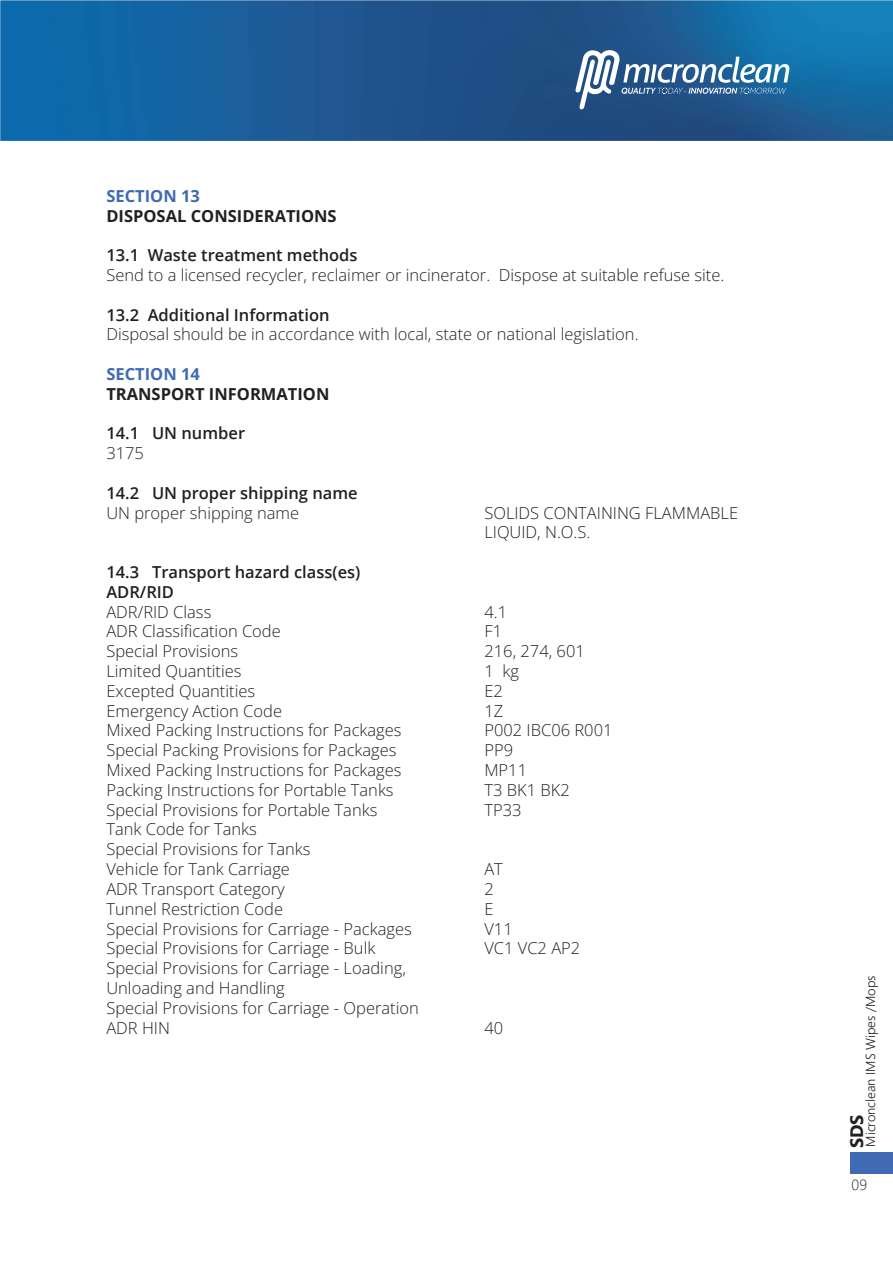
<style>
.page{position:relative;width:893px;height:1263px;background:#fff}
.page>*{position:absolute;margin:0;border:0;box-sizing:border-box;transform-origin:0 0}
.t1{font:700 18px "Segoe UI";color:#231f20}
.t2{font:300 16.5px/19.8px "Open Sans";color:#231f20}
.t3{font:600 16.5px/19.8px "Open Sans";color:#231f20}
.t4{font:700 16.5px "Open Sans";color:#231f20}
.t5{font:700 16.5px "Open Sans";color:#406ab4}
.t6{font:300 15px "Segoe UI";color:#231f20}
.t7{font:300 13.05px "Segoe UI";color:#231f20}
</style>
<div class="page">
<img style="left:0;top:0;width:893px;height:141px">
<svg style="left:575px;top:50px;width:214px;height:59px"></svg>
<div style="left:850px;top:1152px;width:43px;height:22px;background:#406ab4"></div>
<p class="t5" style="left:106px;top:184px;width:95px">SECTION 13</p>
<p class="t4" style="left:106px;top:204px;width:232px">DISPOSAL CONSIDERATIONS</p>
<p class="t3" style="left:106px;top:245px;width:253px">13.1 Waste treatment methods</p>
<p class="t2" style="left:106px;top:265px;width:619px">Send to a licensed recycler, reclaimer or incinerator. Dispose at suitable refuse site.</p>
<p class="t3" style="left:106px;top:304px;width:225px">13.2 Additional Information</p>
<p class="t2" style="left:106px;top:324px;width:534px">Disposal should be in accordance with local, state or national legislation.</p>
<p class="t5" style="left:106px;top:362px;width:95px">SECTION 14</p>
<p class="t4" style="left:106px;top:382px;width:225px">TRANSPORT INFORMATION</p>
<p class="t3" style="left:106px;top:423px;width:140px">14.1 UN number</p>
<p class="t2" style="left:106px;top:443px;width:39px">3175</p>
<p class="t3" style="left:106px;top:483px;width:253px">14.2 UN proper shipping name</p>
<p class="t2" style="left:106px;top:502px;width:194px">UN proper shipping name</p>
<p class="t2" style="left:484px;top:502px;width:255px">SOLIDS CONTAINING FLAMMABLE<br>LIQUID, N.O.S.</p>
<p class="t3" style="left:106px;top:562px;width:256px">14.3 Transport hazard class(es)<br>ADR/RID</p>
<p class="t2" style="left:106px;top:601px;width:106px">ADR/RID Class</p>
<p class="t2" style="left:484px;top:601px;width:24px">4.1</p>
<p class="t2" style="left:106px;top:621px;width:176px">ADR Classification Code</p>
<p class="t2" style="left:484px;top:621px;width:19px">F1</p>
<p class="t2" style="left:106px;top:641px;width:133px">Special Provisions</p>
<p class="t2" style="left:484px;top:641px;width:102px">216, 274, 601</p>
<p class="t2" style="left:106px;top:661px;width:137px">Limited Quantities</p>
<p class="t2" style="left:484px;top:661px;width:36px">1 kg</p>
<p class="t2" style="left:106px;top:680px;width:150px">Excepted Quantities</p>
<p class="t2" style="left:484px;top:680px;width:20px">E2</p>
<p class="t2" style="left:106px;top:700px;width:177px">Emergency Action Code</p>
<p class="t2" style="left:484px;top:700px;width:20px">1Z</p>
<p class="t2" style="left:106px;top:720px;width:297px">Mixed Packing Instructions for Packages</p>
<p class="t2" style="left:484px;top:720px;width:130px">P002 IBC06 R001</p>
<p class="t2" style="left:106px;top:740px;width:292px">Special Packing Provisions for Packages</p>
<p class="t2" style="left:484px;top:740px;width:30px">PP9</p>
<p class="t2" style="left:106px;top:760px;width:297px">Mixed Packing Instructions for Packages</p>
<p class="t2" style="left:484px;top:760px;width:44px">MP11</p>
<p class="t2" style="left:106px;top:779px;width:289px">Packing Instructions for Portable Tanks</p>
<p class="t2" style="left:484px;top:779px;width:87px">T3 BK1 BK2</p>
<p class="t2" style="left:106px;top:799px;width:273px">Special Provisions for Portable Tanks</p>
<p class="t2" style="left:484px;top:799px;width:39px">TP33</p>
<p class="t2" style="left:106px;top:819px;width:206px">Tank Code for Tanks<br>Special Provisions for Tanks<br>Vehicle for Tank Carriage</p>
<p class="t2" style="left:484px;top:859px;width:20px">AT</p>
<p class="t2" style="left:106px;top:878px;width:180px">ADR Transport Category</p>
<p class="t2" style="left:484px;top:878px;width:11px">2</p>
<p class="t2" style="left:106px;top:898px;width:178px">Tunnel Restriction Code</p>
<p class="t2" style="left:484px;top:898px;width:11px">E</p>
<p class="t2" style="left:106px;top:918px;width:307px">Special Provisions for Carriage - Packages</p>
<p class="t2" style="left:484px;top:918px;width:30px">V11</p>
<p class="t2" style="left:106px;top:938px;width:270px">Special Provisions for Carriage - Bulk</p>
<p class="t2" style="left:484px;top:938px;width:97px">VC1 VC2 AP2</p>
<p class="t2" style="left:106px;top:958px;width:314px">Special Provisions for Carriage - Loading,<br>Unloading and Handling<br>Special Provisions for Carriage - Operation<br>ADR HIN</p>
<p class="t2" style="left:484px;top:1017px;width:20px">40</p>
<p class="t7" style="left:858px;top:1147px;width:173px;rotate:-90deg">Micronclean IMS Wipes /Mops</p>
<p class="t1" style="left:840px;top:1148px;width:35px;rotate:-90deg">SDS</p>
<p class="t6" style="left:852px;top:1170px;width:17px">09</p>
</div>
